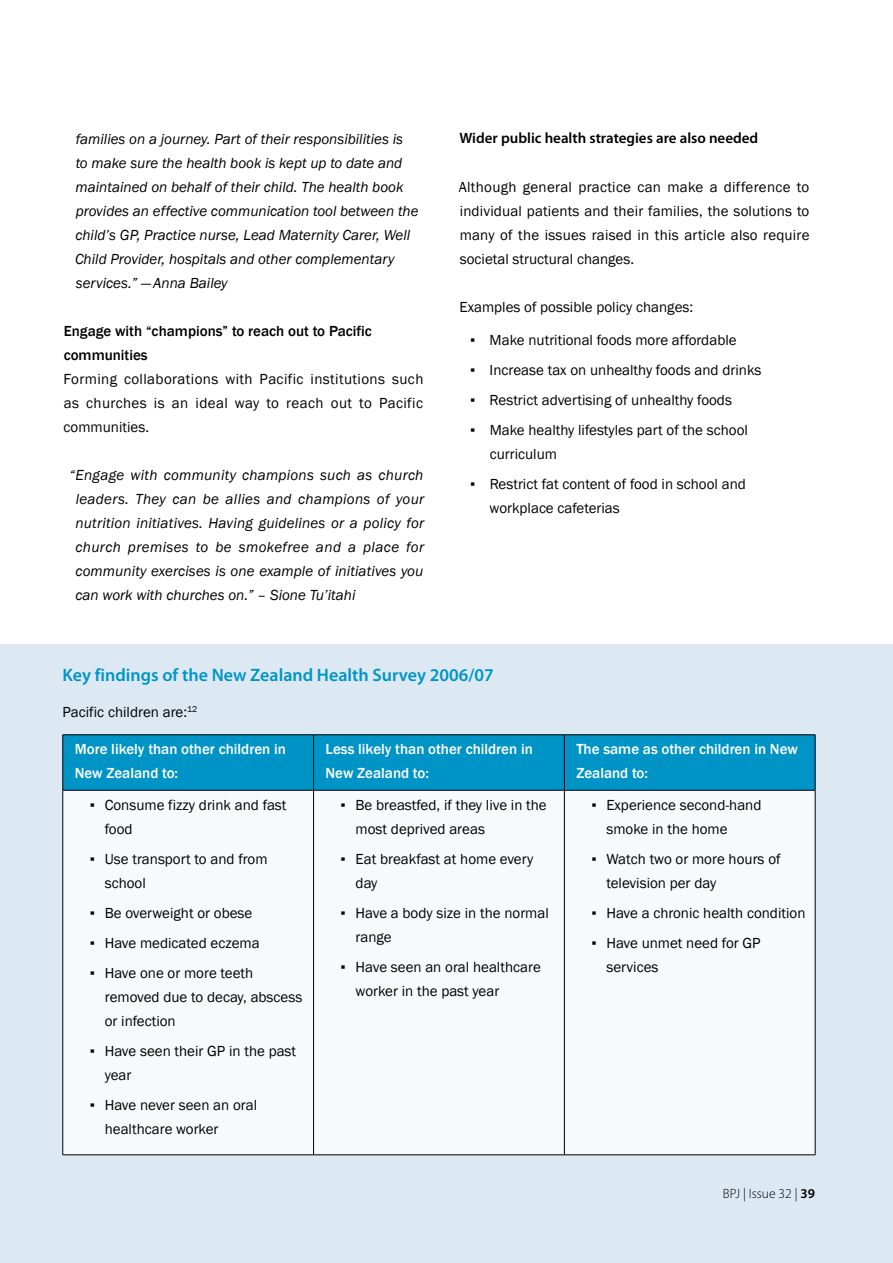
<style>
.page{position:relative;width:893px;height:1263px;background:#fff}
.page>*{position:absolute;margin:0;border:0;box-sizing:border-box;transform-origin:0 0}
.t1{font:600 18px "Myriad Pro";color:#0094c6}
.t2{font:15px/24px "Franklin Gothic";color:#000}
.t3{font:italic 15px/24px "Franklin Gothic";color:#000}
.t4{font:500 15px/24px "Franklin Gothic";color:#fff}
.t5{font:500 15px/24px "Franklin Gothic";color:#000}
.t6{font:600 15px "Myriad Pro";color:#000}
.t7{font:300 13.5px "Myriad Pro";color:#000}
.s1{font-weight:600}
</style>
<div class="page">
<div style="left:0;top:644px;width:893px;height:619px;background:#dce9f3"></div>
<div style="left:64px;top:735px;width:751px;height:55px;background:#0094c6"></div>
<div style="left:64px;top:791px;width:751px;height:363px;background:#f7fafc"></div>
<hr style="left:63px;top:734px;width:251px;height:1px;background:#000">
<hr style="left:63px;top:735px;width:1px;height:55px;background:#000">
<hr style="left:314px;top:734px;width:250px;height:1px;background:#000">
<hr style="left:313px;top:735px;width:1px;height:55px;background:#000">
<hr style="left:564px;top:734px;width:251px;height:1px;background:#000">
<hr style="left:564px;top:735px;width:1px;height:55px;background:#000">
<hr style="left:815px;top:735px;width:1px;height:55px;background:#000">
<hr style="left:63px;top:790px;width:251px;height:1px;background:#000">
<hr style="left:63px;top:790px;width:1px;height:364px;background:#000">
<hr style="left:314px;top:790px;width:250px;height:1px;background:#000">
<hr style="left:313px;top:790px;width:1px;height:364px;background:#000">
<hr style="left:564px;top:790px;width:251px;height:1px;background:#000">
<hr style="left:564px;top:790px;width:1px;height:364px;background:#000">
<hr style="left:815px;top:790px;width:1px;height:364px;background:#000">
<hr style="left:63px;top:1154px;width:251px;height:1px;background:#000">
<hr style="left:314px;top:1154px;width:250px;height:1px;background:#000">
<hr style="left:564px;top:1154px;width:251px;height:1px;background:#000">
<p class="t3" style="left:75px;top:127px;width:345px">families on a journey. Part of their responsibilities is<br>to make sure the health book is kept up to date and maintained on behalf of their child. The health book provides an effective communication tool between the child’s GP, Practice nurse, Lead Maternity Carer, Well Child Provider, hospitals and other complementary services.” —Anna Bailey</p>
<p class="t5" style="left:64px;top:319px;width:310px">Engage with “champions” to reach out to Pacific communities</p>
<p class="t2" style="left:64px;top:367px;width:361px;text-align:justify">Forming collaborations with Pacific institutions such as churches is an ideal way to reach out to Pacific communities.</p>
<p class="t3" style="left:75px;top:463px;width:350px;text-align:justify;text-indent:-6px">“Engage with community champions such as church leaders. They can be allies and champions of your nutrition initiatives. Having guidelines or a policy for church premises to be smokefree and a place for community exercises is one example of initiatives you can work with churches on.” – Sione Tu’itahi</p>
<p class="t6" style="left:460px;top:128px;width:300px">Wider public health strategies are also needed</p>
<p class="t2" style="left:459px;top:175px;width:352px;text-align:justify">Although general practice can make a difference to individual patients and their families, the solutions to many of the issues raised in this article also require societal structural changes.</p>
<p class="t2" style="left:460px;top:295px;width:235px">Examples of possible policy changes:</p>
<p class="t2" style="left:470px;top:328px;width:268px">▪ Make nutritional foods more affordable</p>
<p class="t2" style="left:470px;top:358px;width:293px">▪ Increase tax on unhealthy foods and drinks</p>
<p class="t2" style="left:470px;top:388px;width:263px">▪ Restrict advertising of unhealthy foods</p>
<p class="t2" style="left:490px;top:418px;width:260px;text-indent:-19px">▪ Make healthy lifestyles part of the school curriculum</p>
<p class="t2" style="left:490px;top:472px;width:258px;text-indent:-19px">▪ Restrict fat content of food in school and workplace cafeterias</p>
<p class="t1" style="left:63px;top:663px;width:433px">Key findings of the New Zealand Health Survey 2006/07</p>
<p class="t2" style="left:63px;top:700px;width:136px">Pacific children are:<sup>12</sup></p>
<p class="t4" style="left:75px;top:737px;width:213px">More likely than other children in<br>New Zealand to:</p>
<p class="t4" style="left:326px;top:737px;width:209px">Less likely than other children in<br>New Zealand to:</p>
<p class="t4" style="left:576px;top:737px;width:223px">The same as other children in New<br>Zealand to:</p>
<p class="t2" style="left:105px;top:793px;width:183px;text-indent:-15px">▪ Consume fizzy drink and fast food</p>
<p class="t2" style="left:105px;top:847px;width:164px;text-indent:-15px">▪ Use transport to and from school</p>
<p class="t2" style="left:90px;top:901px;width:164px">▪ Be overweight or obese</p>
<p class="t2" style="left:90px;top:931px;width:171px">▪ Have medicated eczema</p>
<p class="t2" style="left:105px;top:961px;width:199px;text-indent:-15px">▪ Have one or more teeth removed due to decay, abscess or infection</p>
<p class="t2" style="left:105px;top:1039px;width:193px;text-indent:-15px">▪ Have seen their GP in the past year</p>
<p class="t2" style="left:105px;top:1093px;width:154px;text-indent:-15px">▪ Have never seen an oral healthcare worker</p>
<p class="t2" style="left:356px;top:793px;width:193px;text-indent:-15px">▪ Be breastfed, if they live in the most deprived areas</p>
<p class="t2" style="left:356px;top:847px;width:179px;text-indent:-15px">▪ Eat breakfast at home every day</p>
<p class="t2" style="left:356px;top:901px;width:195px;text-indent:-15px">▪ Have a body size in the normal range</p>
<p class="t2" style="left:356px;top:955px;width:187px;text-indent:-15px">▪ Have seen an oral healthcare worker in the past year</p>
<p class="t2" style="left:606px;top:793px;width:157px;text-indent:-15px">▪ Experience second-hand smoke in the home</p>
<p class="t2" style="left:606px;top:847px;width:176px;text-indent:-15px">▪ Watch two or more hours of television per day</p>
<p class="t2" style="left:591px;top:901px;width:216px">▪ Have a chronic health condition</p>
<p class="t2" style="left:606px;top:931px;width:156px;text-indent:-15px">▪ Have unmet need for GP services</p>
<p class="t7" style="left:723px;top:1185px;width:94px">BPJ | Issue 32 | <span class="s1">39</span></p>
</div>
